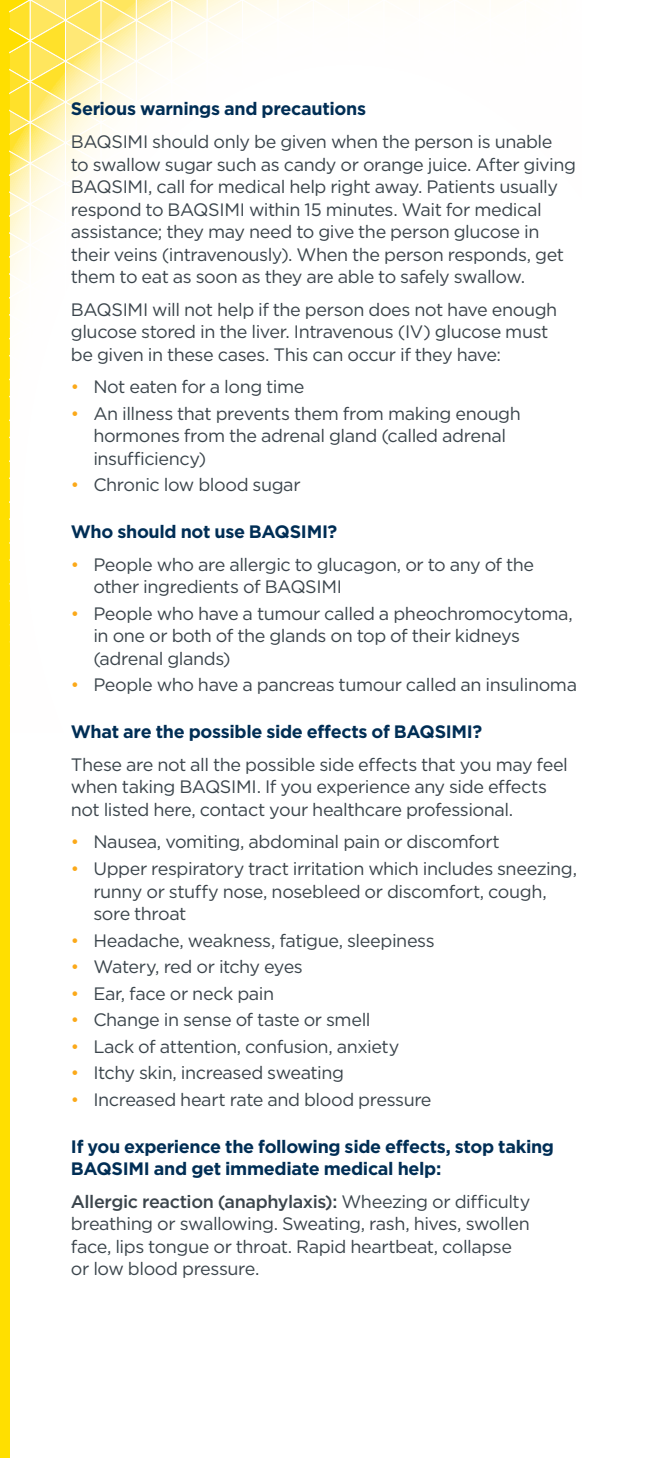
<style>
.page{position:relative;width:648px;height:1458px;background:#fff}
.page>*{position:absolute;margin:0;border:0;box-sizing:border-box;transform-origin:0 0}
.t1{font:18px/22.5px "Gotham HTF";letter-spacing:-.025em;color:#3b454c}
.t2{font:700 18px/22.5px "Gotham HTF";letter-spacing:-.02em;color:#002e55}
.t3{font:18px/22.5px "Gotham";letter-spacing:-.025em;color:#3b454c}
.s1{color:#fba919}
.s2{font-weight:500}
</style>
<div class="page">
<div style="left:0;top:0;width:10px;height:1458px;background:#ffdf00"></div>
<svg style="left:10px;top:0;width:364px;height:294px"></svg>
<p class="t2" style="left:71px;top:97px;width:297px">Serious warnings and precautions</p>
<p class="t1" style="left:71px;top:130px;width:507px">BAQSIMI should only be given when the person is unable<br>to swallow sugar such as candy or orange juice. After giving BAQSIMI, call for medical help right away. Patients usually respond to BAQSIMI within 15 minutes. Wait for medical assistance; they may need to give the person glucose in their veins (intravenously). When the person responds, get them to eat as soon as they are able to safely swallow.</p>
<p class="t1" style="left:71px;top:298px;width:488px">BAQSIMI will not help if the person does not have enough glucose stored in the liver. Intravenous (IV) glucose must be given in these cases. This can occur if they have:</p>
<p class="t1" style="left:71px;top:375px;width:235px"><span class="s1">•</span> Not eaten for a long time</p>
<p class="t1" style="left:93px;top:402px;width:429px;text-indent:-22px"><span class="s1">•</span> An illness that prevents them from making enough hormones from the adrenal gland (called adrenal insufficiency)</p>
<p class="t1" style="left:71px;top:474px;width:231px"><span class="s1">•</span> Chronic low blood sugar</p>
<p class="t2" style="left:71px;top:520px;width:268px">Who should not use BAQSIMI?</p>
<p class="t1" style="left:93px;top:553px;width:442px;text-indent:-22px"><span class="s1">•</span> People who are allergic to glucagon, or to any of the other ingredients of BAQSIMI</p>
<p class="t1" style="left:93px;top:602px;width:481px;text-indent:-22px"><span class="s1">•</span> People who have a tumour called a pheochromocytoma, in one or both of the glands on top of their kidneys (adrenal glands)</p>
<p class="t1" style="left:71px;top:674px;width:508px"><span class="s1">•</span> People who have a pancreas tumour called an insulinoma</p>
<p class="t2" style="left:71px;top:720px;width:413px">What are the possible side effects of BAQSIMI?</p>
<p class="t1" style="left:71px;top:753px;width:499px">These are not all the possible side effects that you may feel when taking BAQSIMI. If you experience any side effects not listed here, contact your healthcare professional.</p>
<p class="t1" style="left:71px;top:831px;width:431px"><span class="s1">•</span> Nausea, vomiting, abdominal pain or discomfort</p>
<p class="t1" style="left:93px;top:857px;width:485px;text-indent:-22px"><span class="s1">•</span> Upper respiratory tract irritation which includes sneezing, runny or stuffy nose, nosebleed or discomfort, cough, sore throat</p>
<p class="t1" style="left:71px;top:929px;width:365px"><span class="s1">•</span> Headache, weakness, fatigue, sleepiness</p>
<p class="t1" style="left:71px;top:955px;width:234px"><span class="s1">•</span> Watery, red or itchy eyes</p>
<p class="t1" style="left:71px;top:982px;width:205px"><span class="s1">•</span> Ear, face or neck pain</p>
<p class="t1" style="left:71px;top:1008px;width:301px"><span class="s1">•</span> Change in sense of taste or smell</p>
<p class="t1" style="left:71px;top:1035px;width:330px"><span class="s1">•</span> Lack of attention, confusion, anxiety</p>
<p class="t1" style="left:71px;top:1061px;width:275px"><span class="s1">•</span> Itchy skin, increased sweating</p>
<p class="t1" style="left:71px;top:1088px;width:362px"><span class="s1">•</span> Increased heart rate and blood pressure</p>
<p class="t2" style="left:71px;top:1135px;width:485px">If you experience the following side effects, stop taking<br>BAQSIMI and get immediate medical help:</p>
<p class="t3" style="left:71px;top:1190px;width:461px"><span class="s2">Allergic reaction (anaphylaxis):</span> Wheezing or difficulty breathing or swallowing. Sweating, rash, hives, swollen face, lips tongue or throat. Rapid heartbeat, collapse or low blood pressure.</p>
</div>
